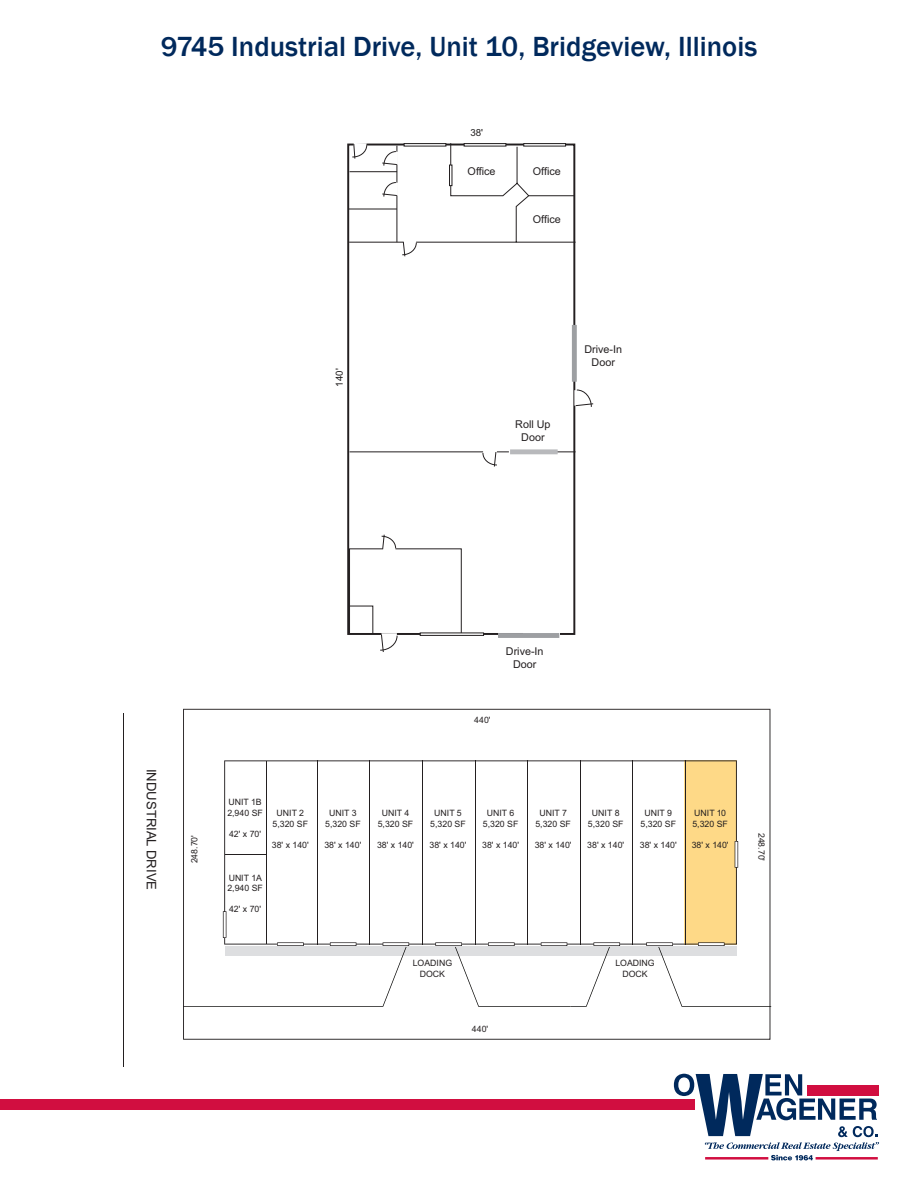
<style>
.page{position:relative;width:918px;height:1188px;background:#fff}
.page>*{position:absolute;margin:0;border:0;box-sizing:border-box;transform-origin:0 0}
.t1{font:500 28.5px "Franklin Gothic";color:#00295c}
.t2{font:13.2px "Arial";color:#231f20}
.t3{font:10.8px/12.9px "Arial";color:#231f20;text-align:center}
.t4{font:9.75px "Arial";color:#211e1e}
.t5{font:8.7px/10.5px "Arial";color:#231f20;text-align:center}
</style>
<div class="page">
<div style="left:0;top:1099px;width:695px;height:11px;background:#d10e40"></div>
<svg style="left:674px;top:1074px;width:205px;height:86px"></svg>
<div style="left:572px;top:325px;width:5px;height:57px;background:#9d9fa2"></div>
<svg style="left:575px;top:390px;width:19px;height:17px"></svg>
<svg style="left:349px;top:451px;width:227px;height:201px"></svg>
<div style="left:510px;top:449px;width:48px;height:5px;background:#b8b9bc"></div>
<svg style="left:348px;top:143px;width:228px;height:114px"></svg>
<hr style="left:529px;top:195px;width:45px;height:1px;background:#231f20">
<div style="left:420px;top:633px;width:64px;height:3px;border:1px solid #231f20"></div>
<hr style="left:123px;top:713px;width:1px;height:353px;background:#231f20">
<svg style="left:183px;top:709px;width:587px;height:331px"></svg>
<hr style="left:225px;top:854px;width:41px;height:1px;background:#231f20">
<svg style="left:183px;top:911px;width:226px;height:96px"></svg>
<svg style="left:435px;top:942px;width:185px;height:65px"></svg>
<svg style="left:646px;top:942px;width:125px;height:65px"></svg>
<svg style="left:735px;top:841px;width:3px;height:27px"></svg>
<p class="t1" style="left:161px;top:28px;width:598px">9745 Industrial Drive, Unit 10, Bridgeview, Illinois</p>
<p class="t4" style="left:470px;top:126px;width:14px">38'</p>
<p class="t3" style="left:468px;top:165px;width:29px">Office</p>
<p class="t3" style="left:533px;top:165px;width:29px">Office</p>
<p class="t4" style="left:333px;top:387px;width:20px;rotate:-90deg">140'</p>
<p class="t3" style="left:533px;top:213px;width:29px">Office</p>
<p class="t3" style="left:515px;top:418px;width:37px">Roll Up<br>Door</p>
<p class="t3" style="left:584px;top:343px;width:39px">Drive-In<br>Door</p>
<p class="t2" style="left:161px;top:769px;width:123px;rotate:90deg">INDUSTRIAL DRIVE</p>
<p class="t3" style="left:506px;top:645px;width:39px">Drive-In<br>Door</p>
<p class="t5" style="left:474px;top:715px;width:18px">440'</p>
<p class="t5" style="left:189px;top:863px;width:30px;rotate:-90deg">248.70'</p>
<p class="t5" style="left:227px;top:797px;width:37px;text-align:left">UNIT 1B<br>2,940 SF</p>
<p class="t5" style="left:229px;top:828px;width:34px">42' x 70'</p>
<p class="t5" style="left:273px;top:808px;width:37px">UNIT 2<br>5,320 SF</p>
<p class="t5" style="left:272px;top:840px;width:38px">38' x 140'</p>
<p class="t5" style="left:227px;top:872px;width:37px;text-align:left">UNIT 1A<br>2,940 SF</p>
<p class="t5" style="left:229px;top:904px;width:34px">42' x 70'</p>
<p class="t5" style="left:325px;top:808px;width:37px">UNIT 3<br>5,320 SF</p>
<p class="t5" style="left:324px;top:840px;width:38px">38' x 140'</p>
<p class="t5" style="left:378px;top:808px;width:37px">UNIT 4<br>5,320 SF</p>
<p class="t5" style="left:377px;top:840px;width:38px">38' x 140'</p>
<p class="t5" style="left:430px;top:808px;width:37px">UNIT 5<br>5,320 SF</p>
<p class="t5" style="left:430px;top:840px;width:38px">38' x 140'</p>
<p class="t5" style="left:483px;top:808px;width:37px">UNIT 6<br>5,320 SF</p>
<p class="t5" style="left:482px;top:840px;width:38px">38' x 140'</p>
<p class="t5" style="left:535px;top:808px;width:37px">UNIT 7<br>5,320 SF</p>
<p class="t5" style="left:535px;top:840px;width:38px">38' x 140'</p>
<p class="t5" style="left:588px;top:808px;width:37px">UNIT 8<br>5,320 SF</p>
<p class="t5" style="left:587px;top:840px;width:38px">38' x 140'</p>
<p class="t5" style="left:641px;top:808px;width:37px">UNIT 9<br>5,320 SF</p>
<p class="t5" style="left:640px;top:840px;width:38px">38' x 140'</p>
<p class="t5" style="left:692px;top:808px;width:37px;text-align:left">UNIT 10<br>5,320 SF</p>
<p class="t5" style="left:692px;top:840px;width:38px">38' x 140'</p>
<p class="t5" style="left:413px;top:958px;width:41px">LOADING<br>DOCK</p>
<p class="t5" style="left:615px;top:958px;width:41px">LOADING<br>DOCK</p>
<p class="t5" style="left:472px;top:1024px;width:18px">440'</p>
<p class="t5" style="left:767px;top:833px;width:30px;rotate:90deg">248.70'</p>
</div>
